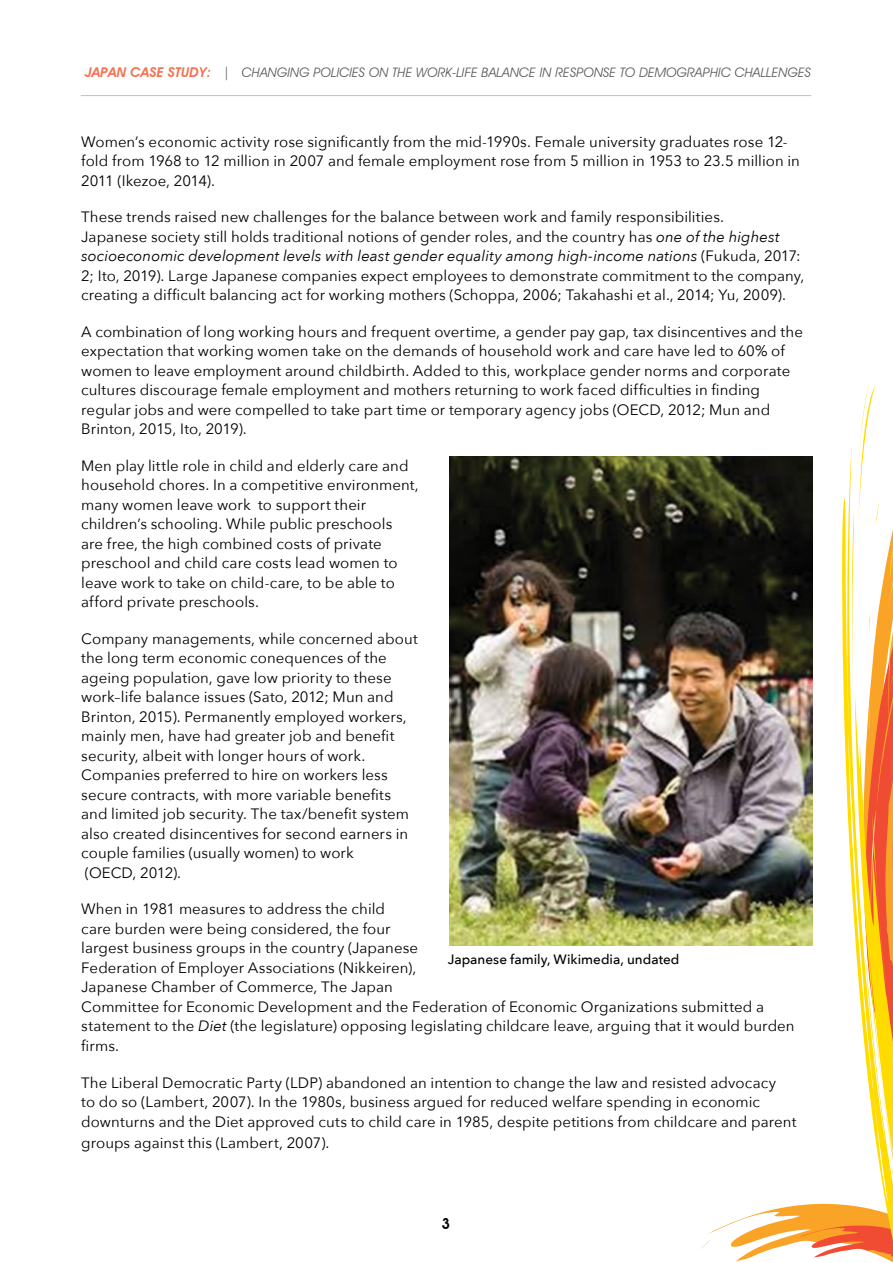
<style>
.page{position:relative;width:893px;height:1263px;background:#fff}
.page>*{position:absolute;margin:0;border:0;box-sizing:border-box;transform-origin:0 0}
.t1{font:15px/19.5px "Avenir Next";letter-spacing:.005em;color:#000}
.t2{font:600 15px "Avant Garde IT Cby BT";color:#000}
.t3{font:500 13.5px "Avenir Next";color:#000}
.t4{font:italic 13.05px "Avant Garde IT Cby BT";letter-spacing:.01em;color:#58595b}
.s1{font-weight:600;font-size:13.5px;color:#f37354}
.s2{font-style:normal;font-size:13.5px}
.s3{font-style:italic}
</style>
<div class="page">
<hr style="left:81px;top:95px;width:730px;height:1px;background:#bcbec0">
<svg style="left:701px;top:1204px;width:140px;height:58px"></svg>
<svg style="left:841px;top:442px;width:52px;height:821px"></svg>
<svg style="left:852px;top:381px;width:41px;height:742px"></svg>
<img style="left:449px;top:456px;width:363px;height:489px">
<p class="t4" style="left:85px;top:65px;width:727px"><span class="s1">JAPAN CASE STUDY:</span> <span class="s2">|</span> CHANGING POLICIES ON THE WORK-LIFE BALANCE IN RESPONSE TO DEMOGRAPHIC CHALLENGES</p>
<p class="t1" style="left:81px;top:131px;width:720px">Women’s economic activity rose significantly from the mid-1990s. Female university graduates rose 12- fold from 1968 to 12 million in 2007 and female employment rose from 5 million in 1953 to 23.5 million in<br>2011 (Ikezoe, 2014).</p>
<p class="t1" style="left:81px;top:207px;width:725px">These trends raised new challenges for the balance between work and family responsibilities.<br>Japanese society still holds traditional notions of gender roles, and the country has <span class="s3">one of the highest socioeconomic development levels with least gender equality among high-income nations</span> (Fukuda, 2017:<br>2; Ito, 2019). Large Japanese companies expect employees to demonstrate commitment to the company, creating a difficult balancing act for working mothers (Schoppa, 2006; Takahashi et al., 2014; Yu, 2009).</p>
<p class="t1" style="left:81px;top:321px;width:723px">A combination of long working hours and frequent overtime, a gender pay gap, tax disincentives and the expectation that working women take on the demands of household work and care have led to 60% of women to leave employment around childbirth. Added to this, workplace gender norms and corporate cultures discourage female employment and mothers returning to work faced difficulties in finding regular jobs and were compelled to take part time or temporary agency jobs (OECD, 2012; Mun and Brinton, 2015, Ito, 2019).</p>
<p class="t1" style="left:81px;top:455px;width:339px">Men play little role in child and elderly care and household chores. In a competitive environment, many women leave work to support their children’s schooling. While public preschools<br>are free, the high combined costs of private preschool and child care costs lead women to leave work to take on child-care, to be able to afford private preschools.</p>
<p class="t1" style="left:81px;top:628px;width:338px">Company managements, while concerned about the long term economic conequences of the ageing population, gave low priority to these work–life balance issues (Sato, 2012; Mun and Brinton, 2015). Permanently employed workers, mainly men, have had greater job and benefit security, albeit with longer hours of work.<br>Companies preferred to hire on workers less secure contracts, with more variable benefits and limited job security. The tax/benefit system also created disincentives for second earners in couple families (usually women) to work<br>(OECD, 2012).</p>
<p class="t1" style="left:81px;top:899px;width:715px">When in 1981 measures to address the child<br>care burden were being considered, the four<br>largest business groups in the country (Japanese<br>Federation of Employer Associations (Nikkeiren),<br>Japanese Chamber of Commerce, The Japan<br>Committee for Economic Development and the Federation of Economic Organizations submitted a statement to the <span class="s3">Diet</span> (the legislature) opposing legislating childcare leave, arguing that it would burden firms.</p>
<p class="t1" style="left:81px;top:1072px;width:717px">The Liberal Democratic Party (LDP) abandoned an intention to change the law and resisted advocacy<br>to do so (Lambert, 2007). In the 1980s, business argued for reduced welfare spending in economic downturns and the Diet approved cuts to child care in 1985, despite petitions from childcare and parent</p>
<p class="t1" style="left:81px;top:1132px;width:250px">groups against this (Lambert, 2007).</p>
<p class="t3" style="left:448px;top:947px;width:233px">Japanese family, Wikimedia, undated</p>
<p class="t2" style="left:441px;top:1214px;width:10px">3</p>
</div>
